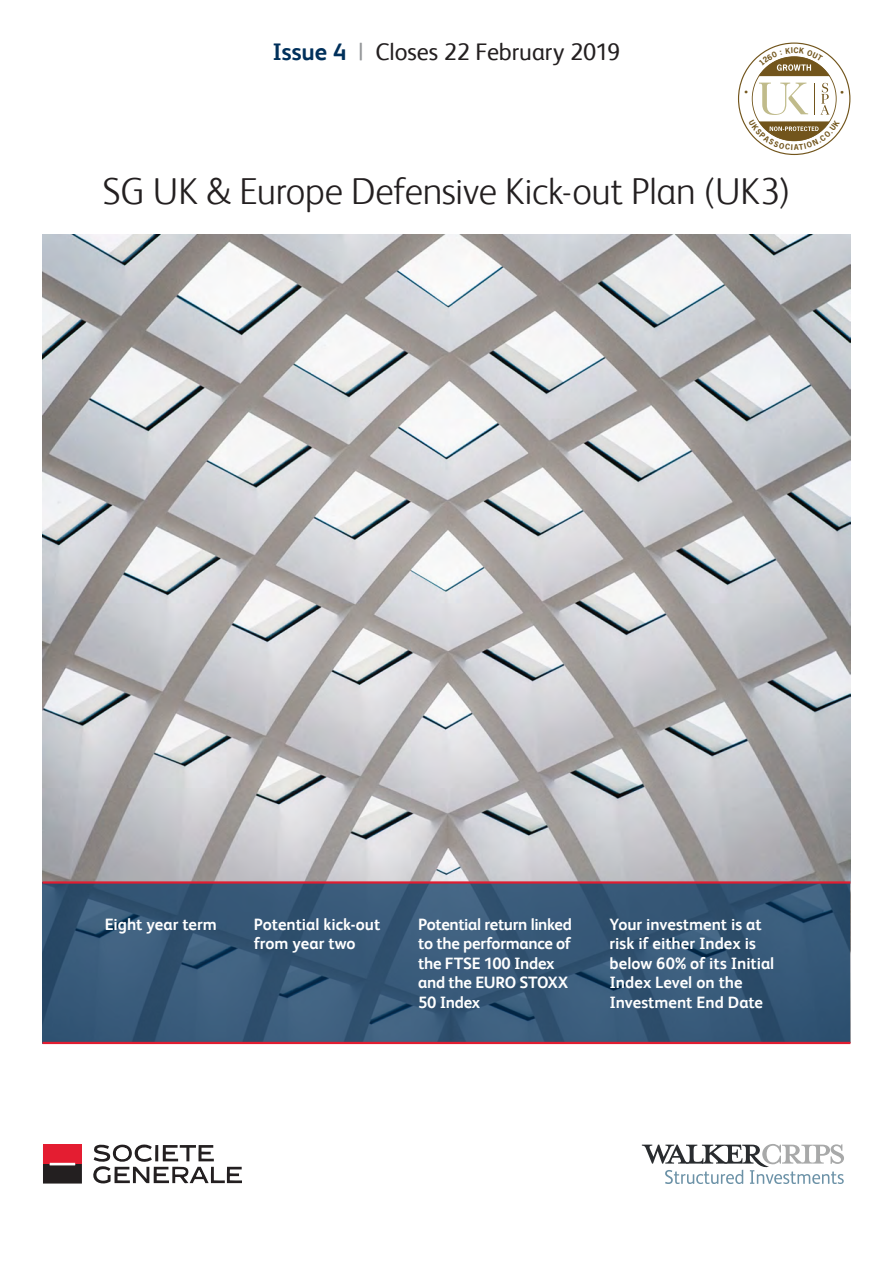
<style>
.page{position:relative;width:893px;height:1263px;background:#fff}
.page>*{position:absolute;margin:0;border:0;box-sizing:border-box;transform-origin:0 0}
.Heading{font:300 37.5px "FS Albert";letter-spacing:-.005em;color:#231f20}
.Main_body_text{font:24px "FS Albert";color:#231f20}
.t1{font:700 16.5px/19.5px "FS Albert";letter-spacing:-.005em;color:#fff}
.s1{font-weight:700;color:#00305b}
.s2{color:#939598}
</style>
<div class="page">
<img style="left:43px;top:235px;width:807px;height:646px">
<svg style="left:43px;top:884px;width:807px;height:158px;background:#365776"></svg>
<svg style="left:642px;top:1144px;width:202px;height:40px"></svg>
<svg style="left:93px;top:1144px;width:149px;height:40px"></svg>
<svg style="left:43px;top:1144px;width:39px;height:39px;background:#8c2832"></svg>
<hr style="left:43px;top:881px;width:807px;height:3px;background:#e11d31">
<hr style="left:43px;top:1042px;width:807px;height:2px;background:#e11d31">
<svg style="left:738px;top:43px;width:112px;height:112px"></svg>
<p class="Main_body_text" style="left:273px;top:38px;width:349px"><span class="s1">Issue 4</span> <span class="s2">|</span> Closes 22 February 2019</p>
<p class="Heading" style="left:103px;top:170px;width:689px">SG UK &amp; Europe Defensive Kick-out Plan (UK3)</p>
<p class="t1" style="left:105px;top:914px;width:113px">Eight year term</p>
<p class="t1" style="left:254px;top:914px;width:128px">Potential kick-out from year two</p>
<p class="t1" style="left:418px;top:914px;width:155px">Potential return linked to the performance of the FTSE 100 Index and the EURO STOXX<br>50 Index</p>
<p class="t1" style="left:610px;top:914px;width:166px">Your investment is at risk if either Index is below 60% of its Initial<br>Index Level on the<br>Investment End Date</p>
</div>
